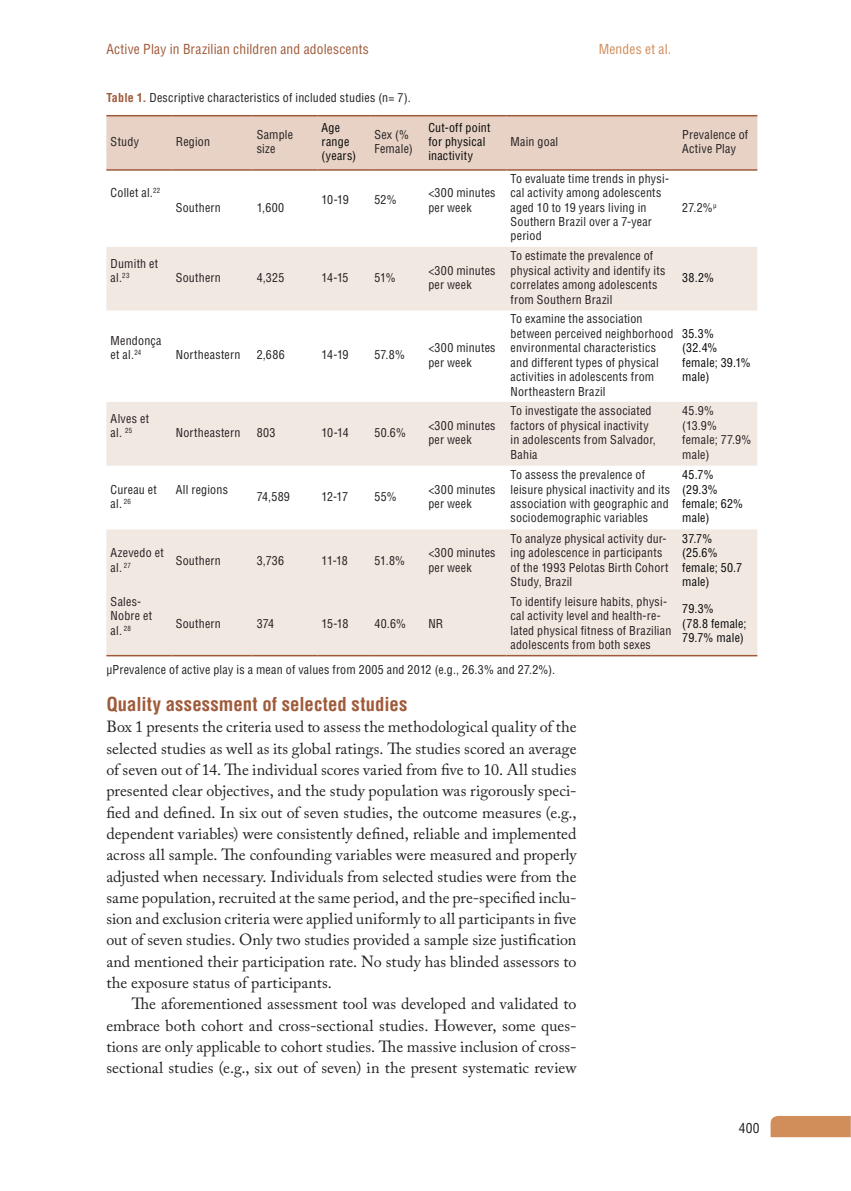
<style>
.page{position:relative;width:851px;height:1191px;background:#fff}
.page>*{position:absolute;margin:0;border:0;box-sizing:border-box;transform-origin:0 0}
.t1{font:700 condensed 18.75px "Helvetica LT Std";letter-spacing:.005em;color:#9f5a39}
.t2{font:16.05px/21.3px "Adobe Caslon Pro";letter-spacing:.005em;color:#231f20;text-align:justify}
.t3{font:condensed 13.5px "Helvetica LT Std";letter-spacing:.015em;color:#9f5a39}
.t4{font:condensed 13.5px "Helvetica LT Std";letter-spacing:.015em;color:#d18d5a}
.t5{font:condensed 13.5px "Helvetica LT Std";color:#231f20}
.t6{font:condensed 12px/14.4px "Helvetica LT Std";letter-spacing:.02em;color:#231f20}
.t7{font:condensed 12px/14.4px "Helvetica LT Std";letter-spacing:.02em;color:#050606}
.s1{font-weight:700;color:#9f5a39}
</style>
<div class="page">
<div style="left:770px;top:1116px;width:80px;height:21px;background:#d18d5a"></div>
<div style="left:106px;top:116px;width:651px;height:53px;background:#e7d2c5"></div>
<svg style="left:106px;top:247px;width:651px;height:408px;fill:#f1e8e1"></svg>
<hr style="left:106px;top:115px;width:65px;height:1px;background:#9f5a39">
<hr style="left:171px;top:115px;width:81px;height:1px;background:#9f5a39">
<hr style="left:252px;top:115px;width:65px;height:1px;background:#9f5a39">
<hr style="left:317px;top:115px;width:53px;height:1px;background:#9f5a39">
<hr style="left:370px;top:115px;width:54px;height:1px;background:#9f5a39">
<hr style="left:424px;top:115px;width:82px;height:1px;background:#9f5a39">
<hr style="left:506px;top:115px;width:171px;height:1px;background:#9f5a39">
<hr style="left:677px;top:115px;width:80px;height:1px;background:#9f5a39">
<hr style="left:106px;top:169px;width:65px;height:2px;background:#9f5a39">
<hr style="left:171px;top:169px;width:81px;height:2px;background:#9f5a39">
<hr style="left:252px;top:169px;width:65px;height:2px;background:#9f5a39">
<hr style="left:317px;top:169px;width:53px;height:2px;background:#9f5a39">
<hr style="left:370px;top:169px;width:54px;height:2px;background:#9f5a39">
<hr style="left:424px;top:169px;width:82px;height:2px;background:#9f5a39">
<hr style="left:506px;top:169px;width:171px;height:2px;background:#9f5a39">
<hr style="left:677px;top:169px;width:80px;height:2px;background:#9f5a39">
<hr style="left:106px;top:655px;width:65px;height:1px;background:#9f5a39">
<hr style="left:171px;top:655px;width:81px;height:1px;background:#9f5a39">
<hr style="left:252px;top:655px;width:65px;height:1px;background:#9f5a39">
<hr style="left:317px;top:655px;width:53px;height:1px;background:#9f5a39">
<hr style="left:370px;top:655px;width:54px;height:1px;background:#9f5a39">
<hr style="left:424px;top:655px;width:82px;height:1px;background:#9f5a39">
<hr style="left:506px;top:655px;width:171px;height:1px;background:#9f5a39">
<hr style="left:677px;top:655px;width:80px;height:1px;background:#9f5a39">
<p class="t3" style="left:106px;top:41px;width:264px">Active Play in Brazilian children and adolescents</p>
<p class="t4" style="left:598px;top:41px;width:74px">Mendes et al.</p>
<p class="t6" style="left:106px;top:91px;width:306px"><span class="s1">Table 1.</span> Descriptive characteristics of included studies (n= 7).</p>
<p class="t6" style="left:111px;top:134px;width:30px">Study</p>
<p class="t6" style="left:176px;top:134px;width:36px">Region</p>
<p class="t6" style="left:257px;top:127px;width:38px">Sample size</p>
<p class="t7" style="left:321px;top:120px;width:36px">Age range (years)</p>
<p class="t6" style="left:374px;top:127px;width:40px">Sex (%<br>Female)</p>
<p class="t7" style="left:428px;top:120px;width:64px">Cut-off point for physical inactivity</p>
<p class="t6" style="left:111px;top:186px;width:51px">Collet al.<sup>22</sup></p>
<p class="t6" style="left:176px;top:200px;width:47px">Southern</p>
<p class="t6" style="left:257px;top:200px;width:29px">1,600</p>
<p class="t6" style="left:321px;top:193px;width:29px">10-19</p>
<p class="t6" style="left:374px;top:193px;width:24px">52%</p>
<p class="t6" style="left:428px;top:186px;width:69px">&lt;300 minutes per week</p>
<p class="t6" style="left:111px;top:256px;width:49px">Dumith et al.<sup>23</sup></p>
<p class="t6" style="left:176px;top:270px;width:47px">Southern</p>
<p class="t6" style="left:257px;top:270px;width:29px">4,325</p>
<p class="t6" style="left:321px;top:270px;width:29px">14-15</p>
<p class="t6" style="left:374px;top:270px;width:23px">51%</p>
<p class="t6" style="left:428px;top:263px;width:69px">&lt;300 minutes per week</p>
<p class="t6" style="left:111px;top:333px;width:52px">Mendonça et al.<sup>24</sup></p>
<p class="t6" style="left:176px;top:348px;width:66px">Northeastern</p>
<p class="t6" style="left:257px;top:348px;width:29px">2,686</p>
<p class="t6" style="left:321px;top:348px;width:29px">14-19</p>
<p class="t6" style="left:374px;top:348px;width:32px">57.8%</p>
<p class="t6" style="left:428px;top:341px;width:69px">&lt;300 minutes per week</p>
<p class="t6" style="left:111px;top:411px;width:40px">Alves et al. <sup>25</sup></p>
<p class="t6" style="left:176px;top:425px;width:66px">Northeastern</p>
<p class="t6" style="left:257px;top:425px;width:20px">803</p>
<p class="t6" style="left:321px;top:425px;width:29px">10-14</p>
<p class="t6" style="left:374px;top:425px;width:33px">50.6%</p>
<p class="t6" style="left:428px;top:418px;width:69px">&lt;300 minutes per week</p>
<p class="t6" style="left:111px;top:482px;width:48px">Cureau et al. <sup>26</sup></p>
<p class="t6" style="left:176px;top:482px;width:54px">All regions</p>
<p class="t6" style="left:257px;top:489px;width:35px">74,589</p>
<p class="t6" style="left:321px;top:489px;width:28px">12-17</p>
<p class="t6" style="left:374px;top:489px;width:24px">55%</p>
<p class="t6" style="left:428px;top:482px;width:69px">&lt;300 minutes per week</p>
<p class="t6" style="left:111px;top:546px;width:55px">Azevedo et al. <sup>27</sup></p>
<p class="t6" style="left:176px;top:553px;width:47px">Southern</p>
<p class="t6" style="left:257px;top:553px;width:29px">3,736</p>
<p class="t6" style="left:321px;top:553px;width:28px">11-18</p>
<p class="t6" style="left:374px;top:553px;width:32px">51.8%</p>
<p class="t6" style="left:428px;top:546px;width:69px">&lt;300 minutes per week</p>
<p class="t6" style="left:510px;top:134px;width:49px">Main goal</p>
<p class="t6" style="left:682px;top:127px;width:68px">Prevalence of<br>Active Play</p>
<p class="t6" style="left:510px;top:171px;width:160px">To evaluate time trends in physi&shy;cal activity among adolescents aged 10 to 19 years living in<br>Southern Brazil over a 7-year period</p>
<p class="t6" style="left:510px;top:249px;width:156px">To estimate the prevalence of physical activity and identify its correlates among adolescents from Southern Brazil</p>
<p class="t6" style="left:510px;top:312px;width:164px">To examine the association between perceived neighborhood environmental characteristics and different types of physical activities in adolescents from<br>Northeastern Brazil</p>
<p class="t6" style="left:682px;top:200px;width:36px">27.2%<sup>µ</sup></p>
<p class="t7" style="left:682px;top:270px;width:34px">38.2%</p>
<p class="t7" style="left:682px;top:326px;width:70px">35.3% (32.4% female; 39.1% male)</p>
<p class="t6" style="left:510px;top:404px;width:147px">To investigate the associated factors of physical inactivity in adolescents from Salvador,<br>Bahia</p>
<p class="t6" style="left:682px;top:404px;width:71px">45.9% (13.9% female; 77.9% male)</p>
<p class="t6" style="left:510px;top:467px;width:161px">To assess the prevalence of leisure physical inactivity and its association with geographic and sociodemographic variables</p>
<p class="t7" style="left:682px;top:467px;width:62px">45.7% (29.3% female; 62% male)</p>
<p class="t6" style="left:510px;top:531px;width:159px">To analyze physical activity dur&shy;ing adolescence in participants of the 1993 Pelotas Birth Cohort<br>Study, Brazil</p>
<p class="t7" style="left:682px;top:531px;width:61px">37.7% (25.6% female; 50.7 male)</p>
<p class="t6" style="left:111px;top:594px;width:43px">Sales-<br>Nobre et al. <sup>28</sup></p>
<p class="t6" style="left:510px;top:594px;width:162px">To identify leisure habits, physi&shy;cal activity level and health-re&shy;lated physical fitness of Brazilian adolescents from both sexes</p>
<p class="t7" style="left:682px;top:601px;width:66px">79.3%<br>(78.8 female;<br>79.7% male)</p>
<p class="t6" style="left:106px;top:662px;width:450px">µPrevalence of active play is a mean of values from 2005 and 2012 (e.g., 26.3% and 27.2%).</p>
<h1 class="t1" style="left:106px;top:692px;width:302px">Quality assessment of selected studies</h1>
<p class="t2" style="left:106px;top:716px;width:471px">Box 1 presents the criteria used to assess the methodological quality of the selected studies as well as its global ratings. The studies scored an average of seven out of 14. The individual scores varied from five to 10. All studies presented clear objectives, and the study population was rigorously speci&shy;fied and defined. In six out of seven studies, the outcome measures (e.g., dependent variables) were consistently defined, reliable and implemented across all sample. The confounding variables were measured and properly adjusted when necessary. Individuals from selected studies were from the same population, recruited at the same period, and the pre-specified inclu&shy;sion and exclusion criteria were applied uniformly to all participants in five out of seven studies. Only two studies provided a sample size justification and mentioned their participation rate. No study has blinded assessors to the exposure status of participants.</p>
<p class="t2" style="left:106px;top:993px;width:471px;text-indent:26px">The aforementioned assessment tool was developed and validated to embrace both cohort and cross-sectional studies. However, some ques&shy;tions are only applicable to cohort studies. The massive inclusion of cross&shy;sectional studies (e.g., six out of seven) in the present systematic review</p>
<p class="t6" style="left:176px;top:616px;width:47px">Southern</p>
<p class="t6" style="left:257px;top:616px;width:19px">374</p>
<p class="t6" style="left:321px;top:616px;width:28px">15-18</p>
<p class="t6" style="left:374px;top:616px;width:33px">40.6%</p>
<p class="t6" style="left:428px;top:616px;width:16px">NR</p>
<p class="t5" style="left:738px;top:1120px;width:22px">400</p>
</div>
